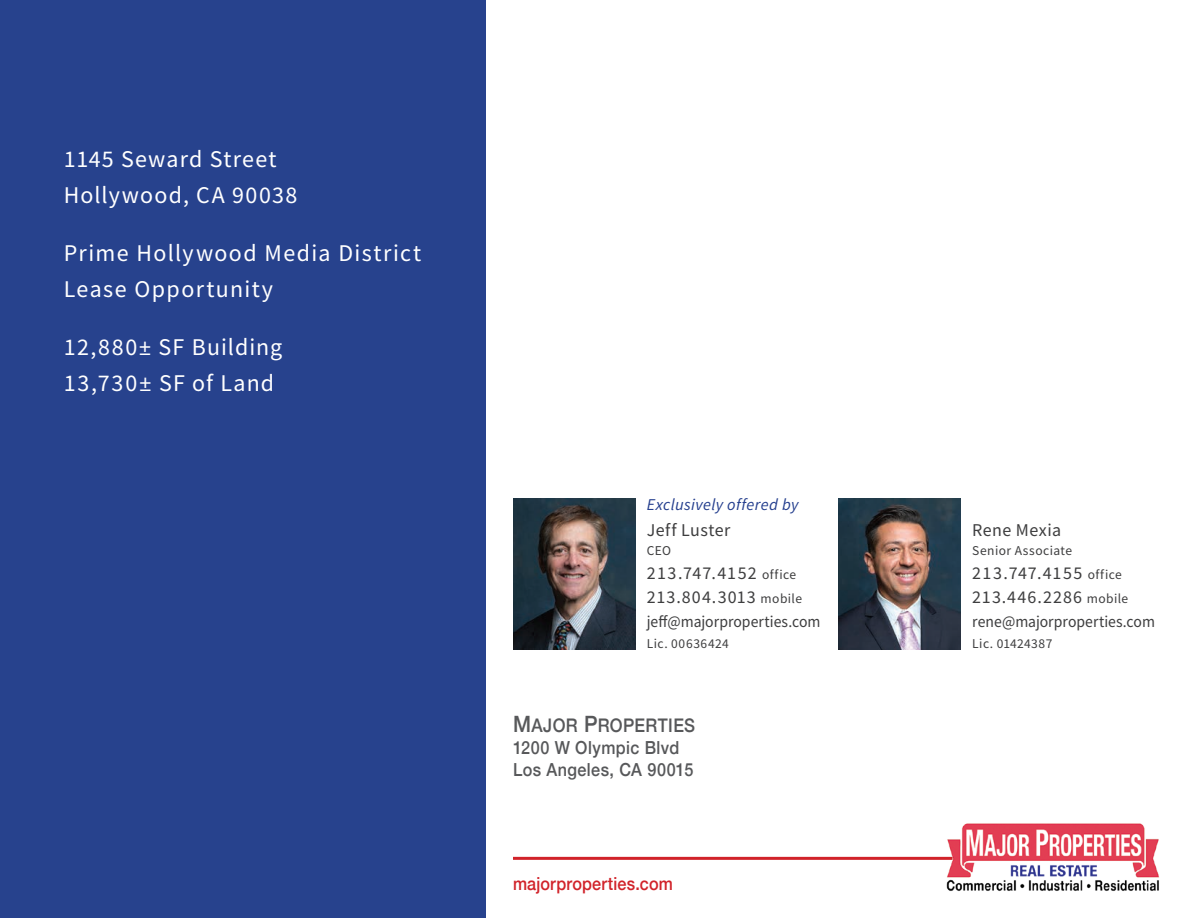
<style>
.page{position:relative;width:1188px;height:918px;background:#fff}
.page>*{position:absolute;margin:0;border:0;box-sizing:border-box;transform-origin:0 0}
.t1{font:24px/36px "Source Sans Variable";letter-spacing:.055em;color:#fff}
.t2{font:500 18.75px "Helvetica Neue";letter-spacing:.025em;color:#57585a;scale:.9 1}
.t3{font:18px "Source Sans Variable";letter-spacing:.07em;color:#3e3e3f}
.t4{font:18px "Source Sans Variable";letter-spacing:.05em;color:#3e3e3f}
.t5{font:500 18px/21.6px "Helvetica Neue";letter-spacing:.025em;color:#57585a;scale:.9 1}
.t6{font:500 18px "Helvetica Neue";letter-spacing:.01em;color:#d1232a;scale:.9 1}
.t7{font:18px "Source Sans Variable";letter-spacing:.02em;color:#3e3e3f}
.t8{font:18px "Source Sans Variable";letter-spacing:.025em;color:#3e3e3f}
.t9{font:16.5px "Source Sans Variable";color:#3e3e3f;scale:.95 1}
.t10{font:italic 16.5px "Source Sans Variable";letter-spacing:.02em;color:#253f8e}
.t11{font:13.5px "Source Sans Variable";letter-spacing:.03em;color:#3e3e3f}
.s1{font-size:13.5px}
.s2{font-size:22.5px}
</style>
<div class="page">
<div style="left:0;top:0;width:486px;height:918px;background:#27428d"></div>
<img style="left:945px;top:823px;width:214px;height:68px">
<hr style="left:513px;top:857px;width:440px;height:3px;background:#d1232a">
<img style="left:513px;top:498px;width:122px;height:152px">
<img style="left:838px;top:498px;width:123px;height:152px">
<p class="t1" style="left:64px;top:142px;width:235px">1145 Seward Street<br>Hollywood, CA 90038</p>
<p class="t1" style="left:64px;top:235px;width:359px">Prime Hollywood Media District<br>Lease Opportunity</p>
<p class="t1" style="left:64px;top:329px;width:220px">12,880± SF Building<br>13,730± SF of Land</p>
<p class="t10" style="left:647px;top:495px;width:153px">Exclusively offered by</p>
<p class="t7" style="left:647px;top:519px;width:85px">Jeff Luster</p>
<p class="t8" style="left:972px;top:519px;width:90px">Rene Mexia</p>
<p class="t11" style="left:647px;top:543px;width:26px">CEO</p>
<p class="t11" style="left:972px;top:543px;width:101px">Senior Associate</p>
<p class="t3" style="left:647px;top:563px;width:151px">213.747.4152 <span class="s1">office</span></p>
<p class="t3" style="left:972px;top:563px;width:151px">213.747.4155 <span class="s1">office</span></p>
<p class="t4" style="left:647px;top:587px;width:157px">213.804.3013 <span class="s1">mobile</span></p>
<p class="t4" style="left:972px;top:587px;width:158px">213.446.2286 <span class="s1">mobile</span></p>
<p class="t9" style="left:647px;top:612px;width:184px">jeff@majorproperties.com</p>
<p class="t9" style="left:972px;top:612px;width:194px">rene@majorproperties.com</p>
<p class="t11" style="left:647px;top:636px;width:83px">Lic. 00636424</p>
<p class="t11" style="left:972px;top:636px;width:82px">Lic. 01424387</p>
<p class="t2" style="left:513px;top:711px;width:204px"><span class="s2">M</span>AJOR <span class="s2">P</span>ROPERTIES</p>
<p class="t5" style="left:513px;top:735px;width:202px">1200 W Olympic Blvd<br>Los Angeles, CA 90015</p>
<p class="t6" style="left:513px;top:869px;width:179px">majorproperties.com</p>
</div>
